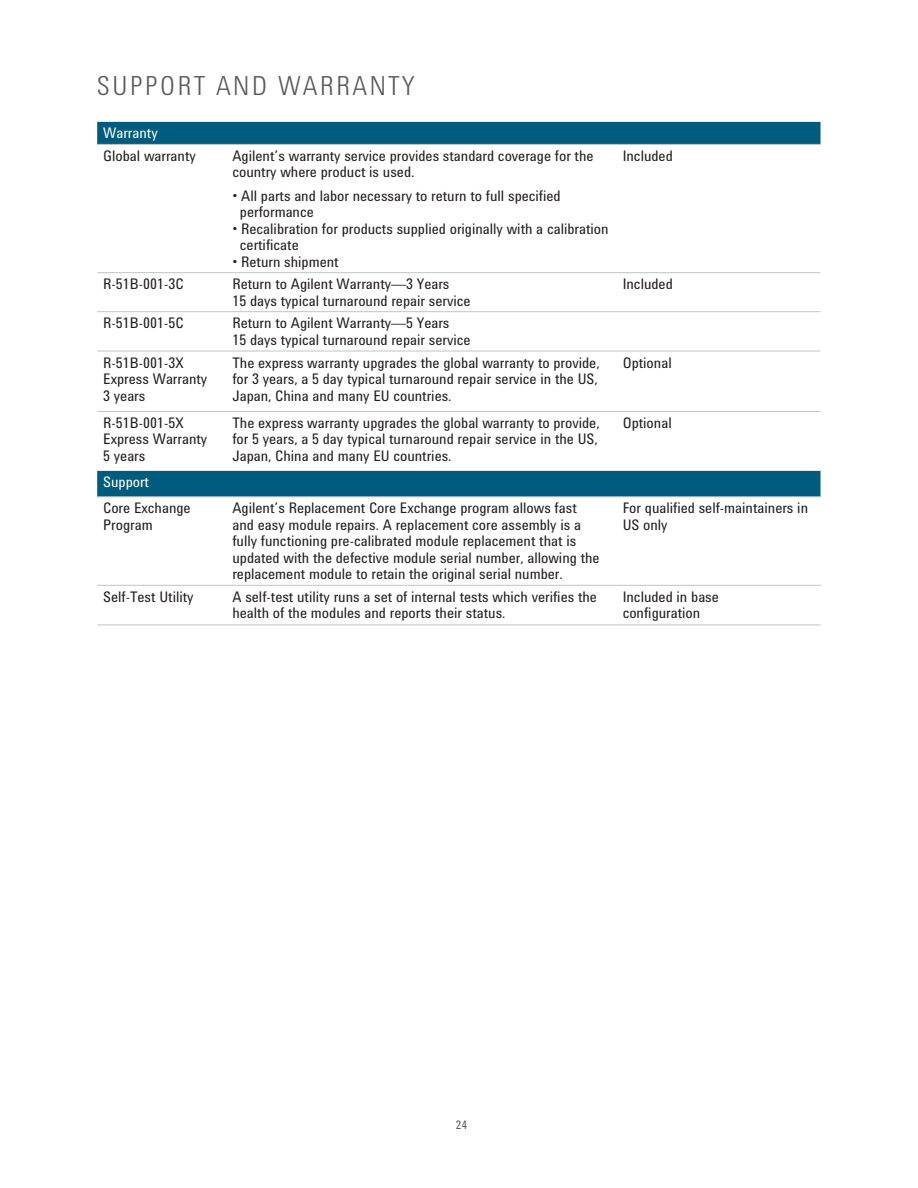
<style>
.page{position:relative;width:918px;height:1188px;background:#fff}
.page>*{position:absolute;margin:0;border:0;box-sizing:border-box;transform-origin:0 0}
.t1{font:300 27px "Agilent Condensed CFF";letter-spacing:.1em;color:#58595b}
.t2{font:15px/16.5px "Agilent Condensed CFF";color:#231f20}
.t3{font:15px "Agilent Condensed CFF";color:#fff}
.t4{font:12px "Agilent Condensed CFF";color:#58595b}
</style>
<div class="page">
<svg style="left:97px;top:122px;width:724px;height:374px"></svg>
<hr style="left:97px;top:144px;width:724px;height:1px;background:#c2c4c6">
<hr style="left:97px;top:272px;width:724px;height:1px;background:#c2c4c6">
<hr style="left:97px;top:311px;width:724px;height:1px;background:#c2c4c6">
<hr style="left:97px;top:351px;width:724px;height:1px;background:#c2c4c6">
<hr style="left:97px;top:411px;width:724px;height:1px;background:#c2c4c6">
<hr style="left:97px;top:496px;width:724px;height:1px;background:#c2c4c6">
<hr style="left:97px;top:585px;width:724px;height:1px;background:#c2c4c6">
<hr style="left:97px;top:625px;width:520px;height:1px;background:#c2c4c6">
<hr style="left:617px;top:625px;width:204px;height:1px;background:#c2c4c6">
<h1 class="t1" style="left:97px;top:75px;width:319px">SUPPORT AND WARRANTY</h1>
<p class="t3" style="left:103px;top:128px;width:56px">Warranty</p>
<p class="t2" style="left:103px;top:149px;width:94px">Global warranty</p>
<p class="t2" style="left:232px;top:149px;width:363px">Agilent’s warranty service provides standard coverage for the country where product is used.</p>
<p class="t2" style="left:240px;top:189px;width:322px;text-indent:-8px">• All parts and labor necessary to return to full specified performance</p>
<p class="t2" style="left:240px;top:222px;width:370px;text-indent:-8px">• Recalibration for products supplied originally with a calibration certificate</p>
<p class="t2" style="left:232px;top:255px;width:108px">• Return shipment</p>
<p class="t2" style="left:623px;top:149px;width:52px">Included</p>
<p class="t2" style="left:103px;top:277px;width:82px">R-51B-001-3C</p>
<p class="t2" style="left:232px;top:277px;width:240px">Return to Agilent Warranty—3 Years<br>15 days typical turnaround repair service</p>
<p class="t2" style="left:623px;top:277px;width:52px">Included</p>
<p class="t2" style="left:103px;top:316px;width:82px">R-51B-001-5C</p>
<p class="t2" style="left:232px;top:316px;width:240px">Return to Agilent Warranty—5 Years<br>15 days typical turnaround repair service</p>
<p class="t2" style="left:103px;top:356px;width:106px">R-51B-001-3X<br>Express Warranty<br>3 years</p>
<p class="t2" style="left:232px;top:356px;width:369px">The express warranty upgrades the global warranty to provide, for 3 years, a 5 day typical turnaround repair service in the US,<br>Japan, China and many EU countries.</p>
<p class="t2" style="left:623px;top:356px;width:51px">Optional</p>
<p class="t2" style="left:103px;top:416px;width:106px">R-51B-001-5X<br>Express Warranty<br>5 years</p>
<p class="t2" style="left:232px;top:416px;width:369px">The express warranty upgrades the global warranty to provide, for 5 years, a 5 day typical turnaround repair service in the US,<br>Japan, China and many EU countries.</p>
<p class="t2" style="left:623px;top:416px;width:51px">Optional</p>
<p class="t3" style="left:103px;top:477px;width:47px">Support</p>
<p class="t2" style="left:103px;top:502px;width:89px">Core Exchange<br>Program</p>
<p class="t2" style="left:232px;top:502px;width:369px">Agilent’s Replacement Core Exchange program allows fast and easy module repairs. A replacement core assembly is a fully functioning pre-calibrated module replacement that is updated with the defective module serial number, allowing the replacement module to retain the original serial number.</p>
<p class="t2" style="left:623px;top:502px;width:187px">For qualified self-maintainers in<br>US only</p>
<p class="t2" style="left:103px;top:590px;width:92px">Self-Test Utility</p>
<p class="t2" style="left:232px;top:590px;width:366px">A self-test utility runs a set of internal tests which verifies the health of the modules and reports their status.</p>
<p class="t2" style="left:623px;top:590px;width:98px">Included in base configuration</p>
<p class="t4" style="left:456px;top:1120px;width:13px">24</p>
</div>
